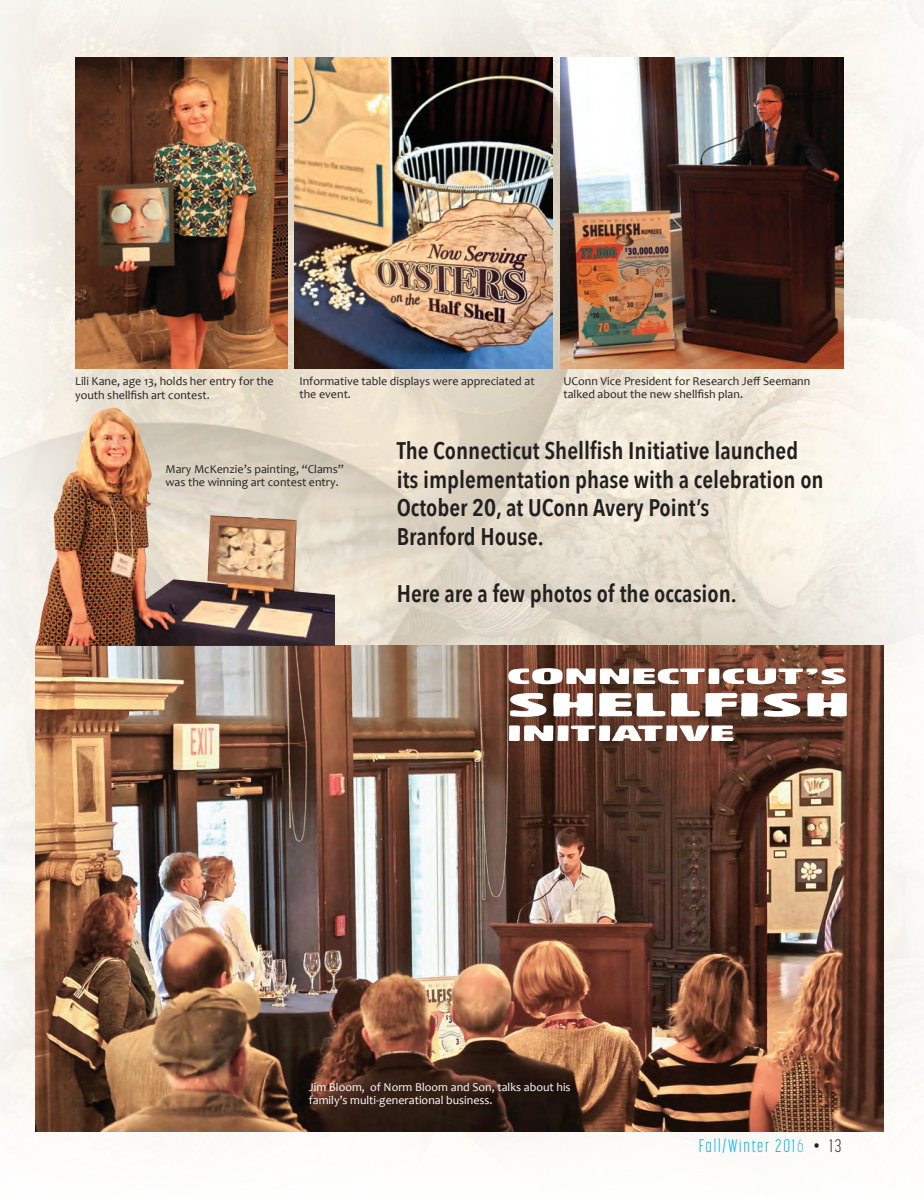
<style>
.page{position:relative;width:924px;height:1197px;background:#fff}
.page>*{position:absolute;margin:0;border:0;box-sizing:border-box;transform-origin:0 0}
.t1{font:32.4px "Gothic 821 Condensed BT";color:#fff;scale:3.09 1}
.t2{font:600 24px/28.5px "Avenir Next Condensed";color:#231f20}
.t3{font:21.6px "Gothic 821 Condensed BT";color:#fff;scale:3.09 1}
.t4{font:300 18px "Korolev Compressed";letter-spacing:.1em;color:#00aeef}
.t5{font:12px/13.5px "Candara";color:#231f20}
.t6{font:12px/13.5px "Candara";color:#fff}
.s1{color:#47c3d2}
.s2{color:#231f20}
</style>
<div class="page">
<img style="left:0;top:0;width:923px;height:1137px">
<img style="left:75px;top:57px;width:212px;height:311px">
<img style="left:560px;top:57px;width:283px;height:311px">
<img style="left:35px;top:645px;width:848px;height:486px">
<img style="left:295px;top:57px;width:257px;height:311px">
<img style="left:0;top:386px;width:334px;height:259px">
<svg style="left:917px;top:0;width:7px;height:4px"></svg>
<p class="t5" style="left:299px;top:374px;width:236px">Informative table displays were appreciated at the event.</p>
<p class="t5" style="left:75px;top:374px;width:200px">Lili Kane, age 13, holds her entry for the youth shellfish art contest.</p>
<p class="t5" style="left:563px;top:374px;width:248px">UConn Vice President for Research Jeff Seemann talked about the new shellfish plan.</p>
<p class="t5" style="left:165px;top:462px;width:180px">Mary McKenzie’s painting, “Clams” was the winning art contest entry.</p>
<h2 class="t2" style="left:396px;top:436px;width:428px">The Connecticut Shellfish Initiative launched its implementation phase with a celebration on October 20, at UConn Avery Point’s<br>Branford House.</h2>
<h2 class="t2" style="left:396px;top:579px;width:341px">Here are a few photos of the occasion.</h2>
<h3 class="t3" style="left:506px;top:663px;width:112px">CONNECTICUT’S</h3>
<h1 class="t1" style="left:506px;top:685px;width:112px">SHELLFISH</h1>
<h3 class="t3" style="left:506px;top:720px;width:75px">INITIATIVE</h3>
<p class="t6" style="left:309px;top:1080px;width:263px">Jim Bloom, of Norm Bloom and Son, talks about his family’s multi-generational business.</p>
<h3 class="t4" style="left:698px;top:1135px;width:144px">Fall/Winter 201<span class="s1">6</span> <span class="s2">• 13</span></h3>
</div>
